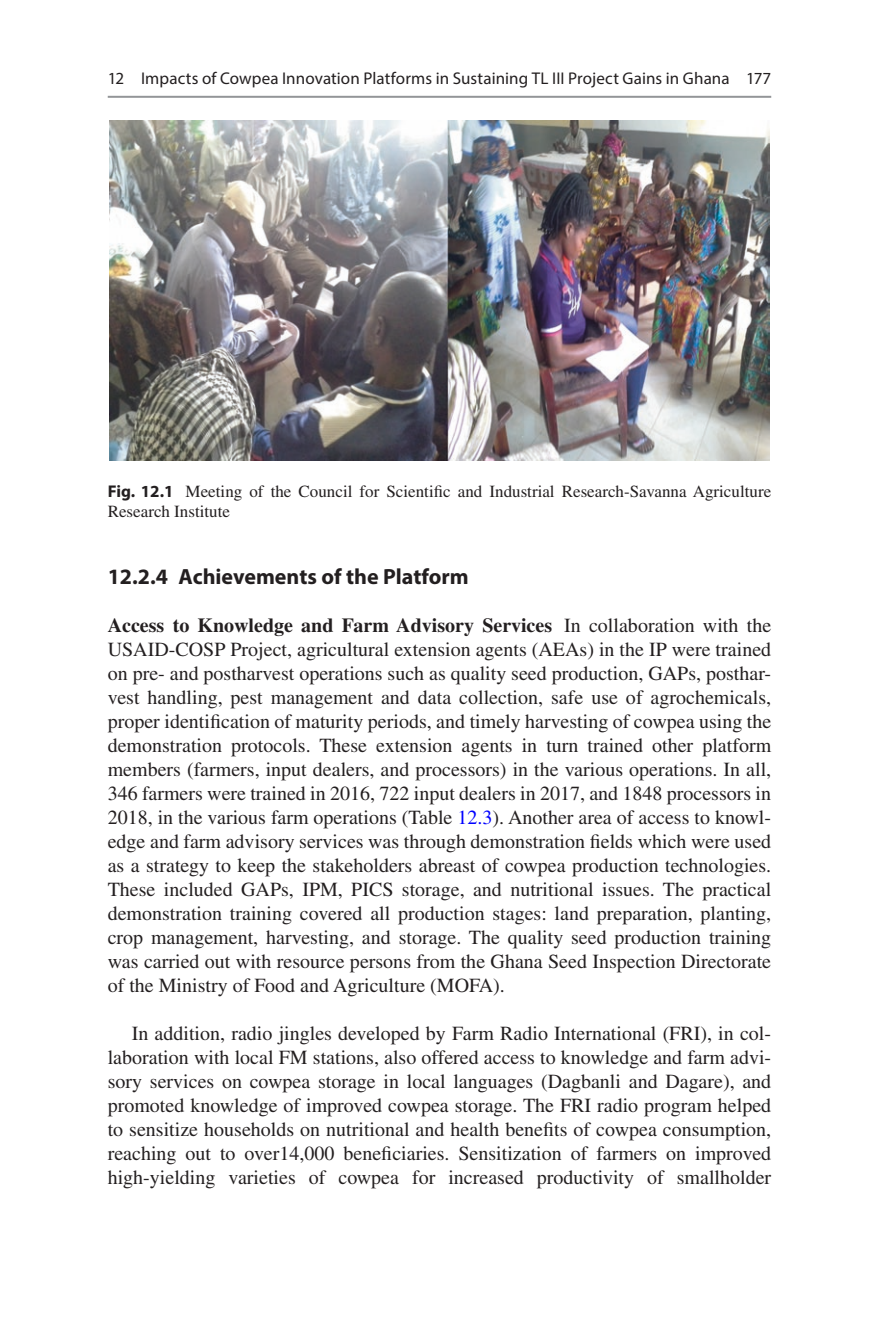
<style>
.page{position:relative;width:879px;height:1333px;background:#fff}
.page>*{position:absolute;margin:0;border:0;box-sizing:border-box;transform-origin:0 0}
.t1{font:700 22px "Myriad Pro";color:#231f20}
.t2{font:20px/24px "Times LT Std";color:#231f20;text-align:justify}
.t3{font:17px/20px "Times LT Std";color:#231f20}
.t4{font:17px "Myriad Pro";letter-spacing:.005em;color:#231f20}
.s1{font-family:"Myriad Pro";font-weight:700}
.s2{font-weight:700}
.s3{color:#00f}
</style>
<div class="page">
<img style="left:109px;top:121px;width:660px;height:339px">
<hr style="left:108px;top:96px;width:663px;height:2px;background:#939598">
<p class="t4" style="left:108px;top:68px;width:623px">12 Impacts of Cowpea Innovation Platforms in Sustaining TL III Project Gains in Ghana</p>
<p class="t4" style="left:746px;top:68px;width:26px">177</p>
<p class="t3" style="left:108px;top:481px;width:665px"><span class="s1">Fig. 12.1</span> Meeting of the Council for Scientific and Industrial Research-Savanna Agriculture<br>Research Institute</p>
<p class="t1" style="left:108px;top:562px;width:362px">12.2.4 Achievements of the Platform</p>
<p class="t2" style="left:108px;top:613px;width:665px"><span class="s2">Access to Knowledge and Farm Advisory Services</span> In collaboration with the USAID-COSP Project, agricultural extension agents (AEAs) in the IP were trained on pre- and postharvest operations such as quality seed production, GAPs, posthar&shy;vest handling, pest management and data collection, safe use of agrochemicals, proper identification of maturity periods, and timely harvesting of cowpea using the demonstration protocols. These extension agents in turn trained other platform members (farmers, input dealers, and processors) in the various operations. In all, 346 farmers were trained in 2016, 722 input dealers in 2017, and 1848 processors in 2018, in the various farm operations (Table <span class="s3">12.3</span>). Another area of access to knowl&shy;edge and farm advisory services was through demonstration fields which were used as a strategy to keep the stakeholders abreast of cowpea production technologies.<br>These included GAPs, IPM, PICS storage, and nutritional issues. The practical demonstration training covered all production stages: land preparation, planting, crop management, harvesting, and storage. The quality seed production training was carried out with resource persons from the Ghana Seed Inspection Directorate of the Ministry of Food and Agriculture (MOFA).</p>
<p class="t2" style="left:108px;top:1021px;width:665px;text-indent:24px">In addition, radio jingles developed by Farm Radio International (FRI), in col&shy;laboration with local FM stations, also offered access to knowledge and farm advi&shy;sory services on cowpea storage in local languages (Dagbanli and Dagare), and promoted knowledge of improved cowpea storage. The FRI radio program helped to sensitize households on nutritional and health benefits of cowpea consumption, reaching out to over14,000 beneficiaries. Sensitization of farmers on improved high-yielding varieties of cowpea for increased productivity of smallholder</p>
</div>
